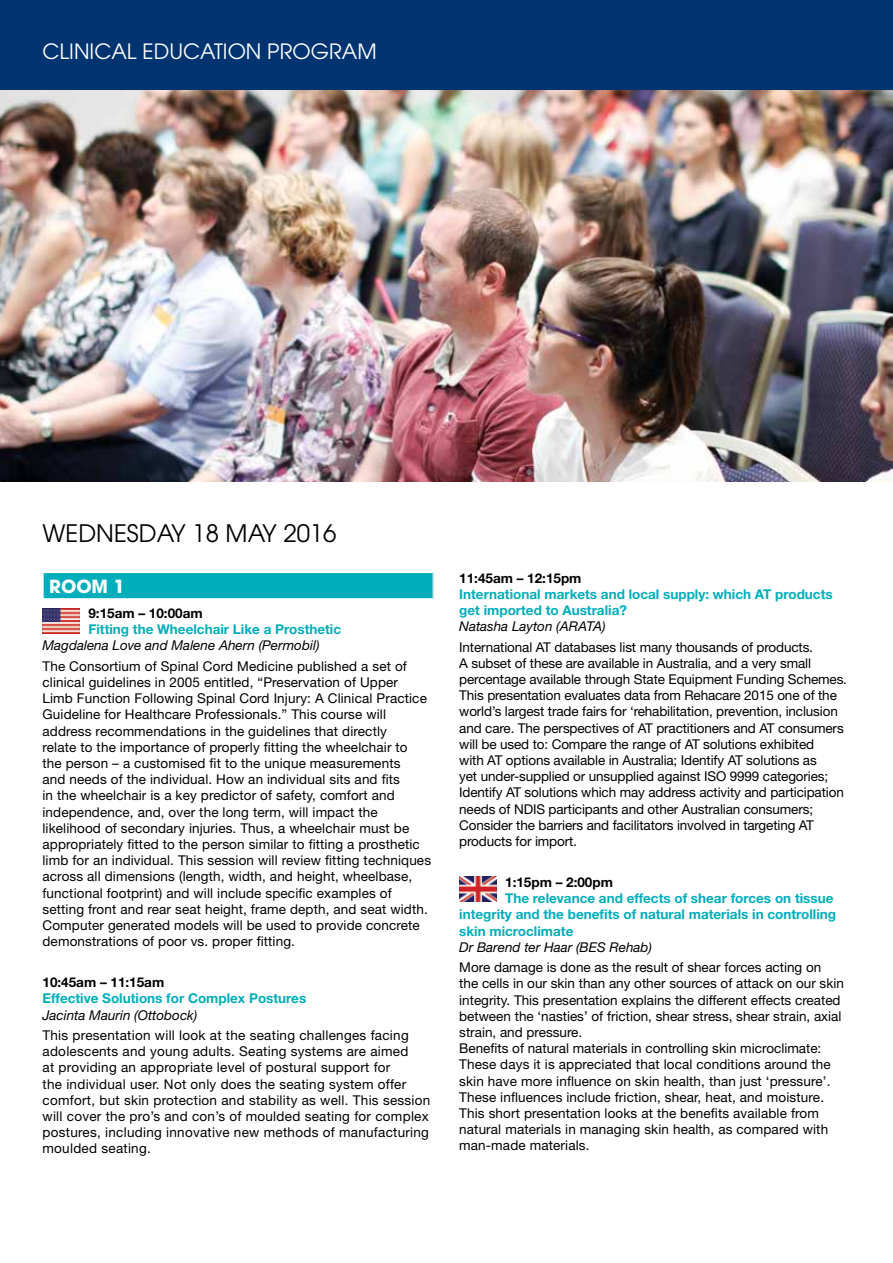
<style>
.page{position:relative;width:893px;height:1263px;background:#fff}
.page>*{position:absolute;margin:0;border:0;box-sizing:border-box;transform-origin:0 0}
.t1{font:24px "Avant Garde";color:#000}
.t2{font:21px "Avant Garde";color:#fff}
.t3{font:700 18px "Avant Garde";color:#fff}
.t4{font:13.5px/16.2px "Helvetica Neue";letter-spacing:.01em;color:#000}
.t5{font:13.5px/16.2px "Helvetica Neue";letter-spacing:-.01em;color:#000}
.t6{font:700 13.5px/16.2px "Helvetica Neue";color:#00adbb}
.t7{font:italic 13.5px "Helvetica Neue";color:#000}
.t8{font:700 13.5px "Helvetica Neue";color:#000}
</style>
<div class="page">
<img style="left:0;top:89px;width:893px;height:392px">
<div style="left:43px;top:572px;width:390px;height:27px;background:#00adbb"></div>
<hr style="left:43px;top:572px;width:391px;height:1px;background:#fff">
<svg style="left:43px;top:573px;width:1px;height:25px"></svg>
<svg style="left:433px;top:573px;width:1px;height:25px"></svg>
<hr style="left:43px;top:598px;width:391px;height:1px;background:#fff">
<img style="left:43px;top:608px;width:37px;height:25px">
<img style="left:459px;top:877px;width:38px;height:25px">
<div style="left:0;top:0;width:893px;height:89px;background:#003471"></div>
<h2 class="t2" style="left:43px;top:39px;width:336px">CLINICAL EDUCATION PROGRAM</h2>
<h1 class="t1" style="left:43px;top:519px;width:296px">WEDNESDAY 18 MAY 2016</h1>
<h3 class="t3" style="left:49px;top:574px;width:77px">ROOM 1</h3>
<p class="t8" style="left:88px;top:605px;width:116px">9:15am – 10:00am</p>
<p class="t6" style="left:88px;top:621px;width:254px">Fitting the Wheelchair Like a Prosthetic</p>
<p class="t7" style="left:43px;top:637px;width:278px">Magdalena Love and Malene Ahern (Permobil)</p>
<p class="t4" style="left:43px;top:658px;width:390px">The Consortium of Spinal Cord Medicine published a set of clinical guidelines in 2005 entitled, “Preservation of Upper Limb Function Following Spinal Cord Injury: A Clinical Practice Guideline for Healthcare Professionals.” This course will address recommendations in the guidelines that directly<br>relate to the importance of properly fitting the wheelchair to<br>the person – a customised fit to the unique measurements<br>and needs of the individual. How an individual sits and fits<br>in the wheelchair is a key predictor of safety, comfort and independence, and, over the long term, will impact the likelihood of secondary injuries. Thus, a wheelchair must be appropriately fitted to the person similar to fitting a prosthetic limb for an individual. This session will review fitting techniques across all dimensions (length, width, and height, wheelbase, functional footprint) and will include specific examples of setting front and rear seat height, frame depth, and seat width.<br>Computer generated models will be used to provide concrete demonstrations of poor vs. proper fitting.</p>
<p class="t8" style="left:43px;top:974px;width:123px">10:45am – 11:15am</p>
<p class="t6" style="left:43px;top:990px;width:265px">Effective Solutions for Complex Postures</p>
<p class="t7" style="left:43px;top:1007px;width:156px">Jacinta Maurin (Ottobock)</p>
<p class="t4" style="left:43px;top:1027px;width:389px">This presentation will look at the seating challenges facing adolescents and young adults. Seating systems are aimed<br>at providing an appropriate level of postural support for<br>the individual user. Not only does the seating system offer comfort, but skin protection and stability as well. This session will cover the pro’s and con’s of moulded seating for complex postures, including innovative new methods of manufacturing moulded seating.</p>
<p class="t8" style="left:459px;top:569px;width:124px">11:45am – 12:15pm</p>
<p class="t6" style="left:459px;top:585px;width:375px">International markets and local supply: which AT products get imported to Australia?</p>
<p class="t7" style="left:459px;top:618px;width:148px">Natasha Layton (ARATA)</p>
<p class="t5" style="left:459px;top:638px;width:389px">International AT databases list many thousands of products.<br>A subset of these are available in Australia, and a very small percentage available through State Equipment Funding Schemes.<br>This presentation evaluates data from Rehacare 2015 one of the world’s largest trade fairs for ‘rehabilitation, prevention, inclusion and care. The perspectives of AT practitioners and AT consumers will be used to: Compare the range of AT solutions exhibited<br>with AT options available in Australia; Identify AT solutions as<br>yet under-supplied or unsupplied against ISO 9999 categories; Identify AT solutions which may address activity and participation needs of NDIS participants and other Australian consumers; Consider the barriers and facilitators involved in targeting AT products for import.</p>
<p class="t8" style="left:505px;top:874px;width:109px">1:15pm – 2:00pm</p>
<p class="t6" style="left:459px;top:890px;width:378px;text-indent:46px">The relevance and effects of shear forces on tissue integrity and the benefits of natural materials in controlling skin microclimate</p>
<p class="t7" style="left:459px;top:939px;width:194px">Dr Barend ter Haar (BES Rehab)</p>
<p class="t4" style="left:459px;top:959px;width:386px">More damage is done as the result of shear forces acting on<br>the cells in our skin than any other sources of attack on our skin integrity. This presentation explains the different effects created between the ‘nasties’ of friction, shear stress, shear strain, axial strain, and pressure.<br>Benefits of natural materials in controlling skin microclimate:<br>These days it is appreciated that local conditions around the skin have more influence on skin health, than just ‘pressure’.<br>These influences include friction, shear, heat, and moisture.<br>This short presentation looks at the benefits available from natural materials in managing skin health, as compared with man-made materials.</p>
</div>
